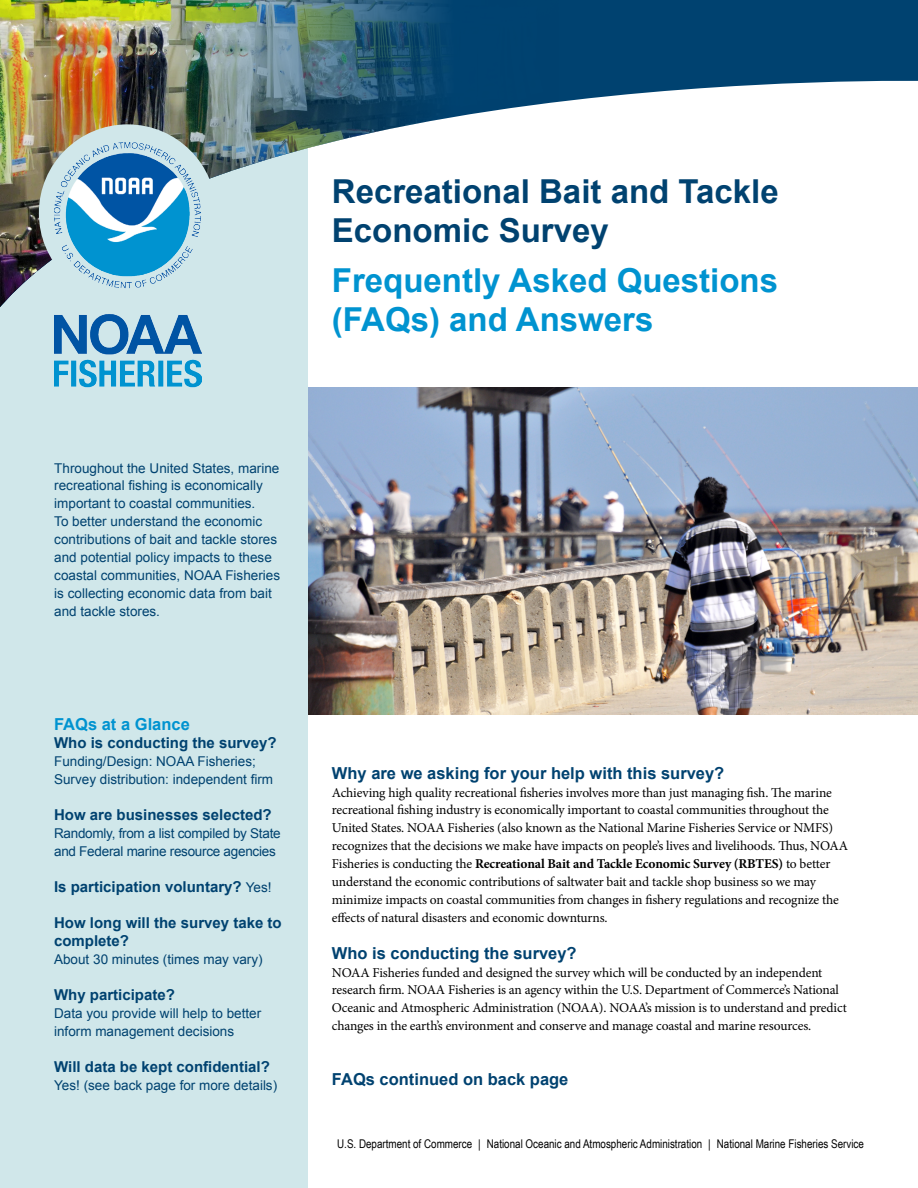
<style>
.page{position:relative;width:918px;height:1188px;background:#fff}
.page>*{position:absolute;margin:0;border:0;box-sizing:border-box;transform-origin:0 0}
.t1{font:700 33px/39px "Arial";color:#0093d0}
.t2{font:700 33px/39px "Arial";color:#004270}
.t3{font:700 16.5px "Arial";color:#004270}
.t4{font:700 16.5px "Arial";color:#0093d0}
.t5{font:700 15px/18px "Arial";color:#004270}
.t6{font:13.5px/18px "Minion Pro";letter-spacing:-.01em;color:#000}
.t7{font:13.5px/18px "Arial";color:#004270}
.t8{font:13.5px/18px "Arial";letter-spacing:-.02em;color:#004270}
.t9{font:12px "Arial Narrow";color:#000}
.s1{font-weight:400;font-size:13.5px}
.s2{font-weight:700}
</style>
<div class="page">
<div style="left:0;top:0;width:308px;height:1188px;background:#d0e7ea"></div>
<img style="left:308px;top:388px;width:610px;height:327px">
<svg style="left:559px;top:0;width:359px;height:102px;background:#235c84"></svg>
<img style="left:0;top:0;width:559px;height:307px">
<div style="left:39px;top:124px;width:177px;height:178px;background:#d0e7ea;border-radius:50%"></div>
<img style="left:54px;top:141px;width:147px;height:247px">
<p class="t7" style="left:54px;top:459px;width:227px">Throughout the United States, marine recreational fishing is economically important to coastal communities.<br>To better understand the economic contributions of bait and tackle stores and potential policy impacts to these coastal communities, NOAA Fisheries is collecting economic data from bait and tackle stores.</p>
<p class="t4" style="left:54px;top:713px;width:137px">FAQs at a Glance</p>
<p class="t5" style="left:54px;top:734px;width:224px">Who is conducting the survey?</p>
<p class="t7" style="left:54px;top:752px;width:221px">Funding/Design: NOAA Fisheries;<br>Survey distribution: independent firm</p>
<p class="t5" style="left:54px;top:806px;width:219px">How are businesses selected?</p>
<p class="t8" style="left:54px;top:824px;width:228px">Randomly, from a list compiled by State and Federal marine resource agencies</p>
<p class="t5" style="left:54px;top:878px;width:219px">Is participation voluntary? <span class="s1">Yes!</span></p>
<p class="t5" style="left:54px;top:914px;width:229px">How long will the survey take to complete?</p>
<p class="t7" style="left:54px;top:950px;width:210px">About 30 minutes (times may vary)</p>
<p class="t5" style="left:54px;top:986px;width:122px">Why participate?</p>
<p class="t7" style="left:54px;top:1004px;width:209px">Data you provide will help to better inform management decisions</p>
<p class="t5" style="left:54px;top:1058px;width:217px">Will data be kept confidential?</p>
<p class="t7" style="left:54px;top:1076px;width:225px">Yes! (see back page for more details)</p>
<h1 class="t2" style="left:332px;top:172px;width:448px">Recreational Bait and Tackle<br>Economic Survey</h1>
<h1 class="t1" style="left:332px;top:262px;width:448px">Frequently Asked Questions (FAQs) and Answers</h1>
<p class="t3" style="left:332px;top:762px;width:394px">Why are we asking for your help with this survey?</p>
<p class="t6" style="left:332px;top:783px;width:518px">Achieving high quality recreational fisheries involves more than just managing fish. The marine recreational fishing industry is economically important to coastal communities throughout the United States. NOAA Fisheries (also known as the National Marine Fisheries Service or NMFS) recognizes that the decisions we make have impacts on people’s lives and livelihoods. Thus, NOAA Fisheries is conducting the <span class="s2">Recreational Bait and Tackle Economic Survey (RBTES)</span> to better understand the economic contributions of saltwater bait and tackle shop business so we may minimize impacts on coastal communities from changes in fishery regulations and recognize the effects of natural disasters and economic downturns.</p>
<p class="t3" style="left:332px;top:942px;width:246px">Who is conducting the survey?</p>
<p class="t6" style="left:332px;top:963px;width:516px">NOAA Fisheries funded and designed the survey which will be conducted by an independent research firm. NOAA Fisheries is an agency within the U.S. Department of Commerce’s National Oceanic and Atmospheric Administration (NOAA). NOAA’s mission is to understand and predict changes in the earth’s environment and conserve and manage coastal and marine resources.</p>
<p class="t3" style="left:332px;top:1068px;width:238px">FAQs continued on back page</p>
<p class="t9" style="left:337px;top:1134px;width:528px">U.S. Department of Commerce | National Oceanic and Atmospheric Administration | National Marine Fisheries Service</p>
</div>
